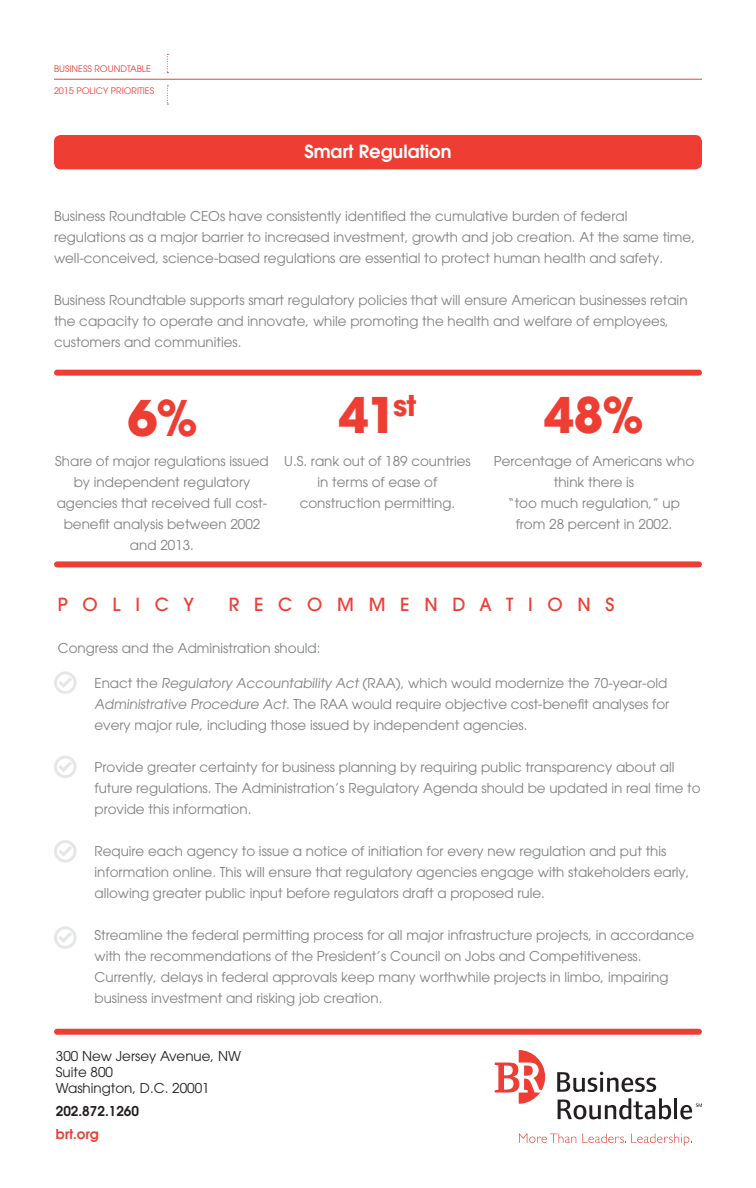
<style>
.page{position:relative;width:756px;height:1188px;background:#fff}
.page>*{position:absolute;margin:0;border:0;box-sizing:border-box;transform-origin:0 0}
.t1{font:700 48.75px "Avant Garde";color:#ee3e34}
.t2{font:500 18px "Avant Garde";letter-spacing:.82em;color:#ee3e34}
.t3{font:600 18px "Avant Garde";color:#fff}
.t4{font:13.5px/21px "Avant Garde";color:#7e8083}
.t5{font:13.5px "Avant Garde";color:#231f20}
.t6{font:600 13.5px "Avant Garde";color:#231f20}
.t7{font:600 13.5px "Avant Garde";color:#ee3e34}
.t8{font:9px "Avant Garde";color:#ee3e34}
</style>
<div class="page">
<hr style="left:54px;top:79px;width:648px;height:1px;background:#ee3e34">
<svg style="left:167px;top:54px;width:1px;height:19px"></svg>
<svg style="left:167px;top:85px;width:1px;height:20px"></svg>
<div style="left:54px;top:135px;width:648px;height:34px;background:#ee3e34;border-radius:7px"></div>
<div style="left:54px;top:671px;width:23px;height:23px;border:3px solid #7e8083;border-radius:50%"></div>
<svg style="left:58px;top:677px;width:14px;height:11px"></svg>
<div style="left:54px;top:756px;width:23px;height:22px;border:3px solid #7e8083;border-radius:50%"></div>
<svg style="left:58px;top:761px;width:14px;height:11px"></svg>
<div style="left:54px;top:926px;width:23px;height:23px;border:3px solid #7e8083;border-radius:50%"></div>
<svg style="left:58px;top:932px;width:14px;height:11px"></svg>
<div style="left:54px;top:840px;width:23px;height:23px;border:3px solid #7e8083;border-radius:50%"></div>
<svg style="left:58px;top:846px;width:14px;height:11px"></svg>
<div style="left:57px;top:370px;width:642px;height:6px;background:#ee3e34"></div>
<div style="left:57px;top:561px;width:642px;height:6px;background:#ee3e34"></div>
<svg style="left:495px;top:1050px;width:50px;height:54px"></svg>
<svg style="left:557px;top:1072px;width:99px;height:20px"></svg>
<svg style="left:558px;top:1098px;width:113px;height:21px"></svg>
<hr style="left:674px;top:1098px;width:3px;height:21px;background:#231f20">
<svg style="left:680px;top:1103px;width:22px;height:16px"></svg>
<svg style="left:519px;top:1134px;width:57px;height:9px"></svg>
<svg style="left:582px;top:1134px;width:110px;height:12px"></svg>
<div style="left:57px;top:1029px;width:642px;height:6px;background:#ee3e34"></div>
<p class="t8" style="left:54px;top:64px;width:98px">BUSINESS ROUNDTABLE</p>
<p class="t8" style="left:54px;top:85px;width:102px">2015 POLICY PRIORITIES</p>
<p class="t3" style="left:304px;top:139px;width:149px">Smart Regulation</p>
<p class="t4" style="left:54px;top:206px;width:643px">Business Roundtable CEOs have consistently identified the cumulative burden of federal regulations as a major barrier to increased investment, growth and job creation. At the same time, well-conceived, science-based regulations are essential to protect human health and safety.</p>
<p class="t4" style="left:54px;top:290px;width:635px">Business Roundtable supports smart regulatory policies that will ensure American businesses retain the capacity to operate and innovate, while promoting the health and welfare of employees, customers and communities.</p>
<p class="t1" style="left:127px;top:386px;width:72px">6%</p>
<p class="t1" style="left:339px;top:383px;width:79px">41<sup>st</sup></p>
<p class="t1" style="left:544px;top:383px;width:102px">48%</p>
<p class="t4" style="left:55px;top:450px;width:215px;text-align:center">Share of major regulations issued by independent regulatory agencies that received full cost&shy;benefit analysis between 2002 and 2013.</p>
<p class="t4" style="left:284px;top:450px;width:188px;text-align:center">U.S. rank out of 189 countries in terms of ease of construction permitting.</p>
<p class="t4" style="left:494px;top:450px;width:202px;text-align:center">Percentage of Americans who think there is<br>“too much regulation,” up from 28 percent in 2002.</p>
<p class="t2" style="left:58px;top:594px;width:138px">POLICY</p>
<p class="t2" style="left:229px;top:594px;width:387px">RECOMMENDATIONS</p>
<p class="t4" style="left:58px;top:638px;width:264px">Congress and the Administration should:</p>
<p class="t4" style="left:94px;top:673px;width:576px">Enact the Regulatory Accountability Act (RAA), which would modernize the 70-year-old<br>Administrative Procedure Act. The RAA would require objective cost-benefit analyses for every major rule, including those issued by independent agencies.</p>
<p class="t4" style="left:94px;top:757px;width:608px">Provide greater certainty for business planning by requiring public transparency about all future regulations. The Administration’s Regulatory Agenda should be updated in real time to provide this information.</p>
<p class="t4" style="left:94px;top:841px;width:596px">Require each agency to issue a notice of initiation for every new regulation and put this information online. This will ensure that regulatory agencies engage with stakeholders early, allowing greater public input before regulators draft a proposed rule.</p>
<p class="t4" style="left:94px;top:925px;width:601px">Streamline the federal permitting process for all major infrastructure projects, in accordance with the recommendations of the President’s Council on Jobs and Competitiveness.<br>Currently, delays in federal approvals keep many worthwhile projects in limbo, impairing business investment and risking job creation.</p>
<p class="t5" style="left:56px;top:1048px;width:187px">300 New Jersey Avenue, NW</p>
<p class="t5" style="left:56px;top:1064px;width:59px">Suite 800</p>
<p class="t5" style="left:56px;top:1080px;width:155px">Washington, D.C. 20001</p>
<p class="t6" style="left:56px;top:1102px;width:85px">202.872.1260</p>
<p class="t7" style="left:56px;top:1125px;width:44px">brt.org</p>
</div>
